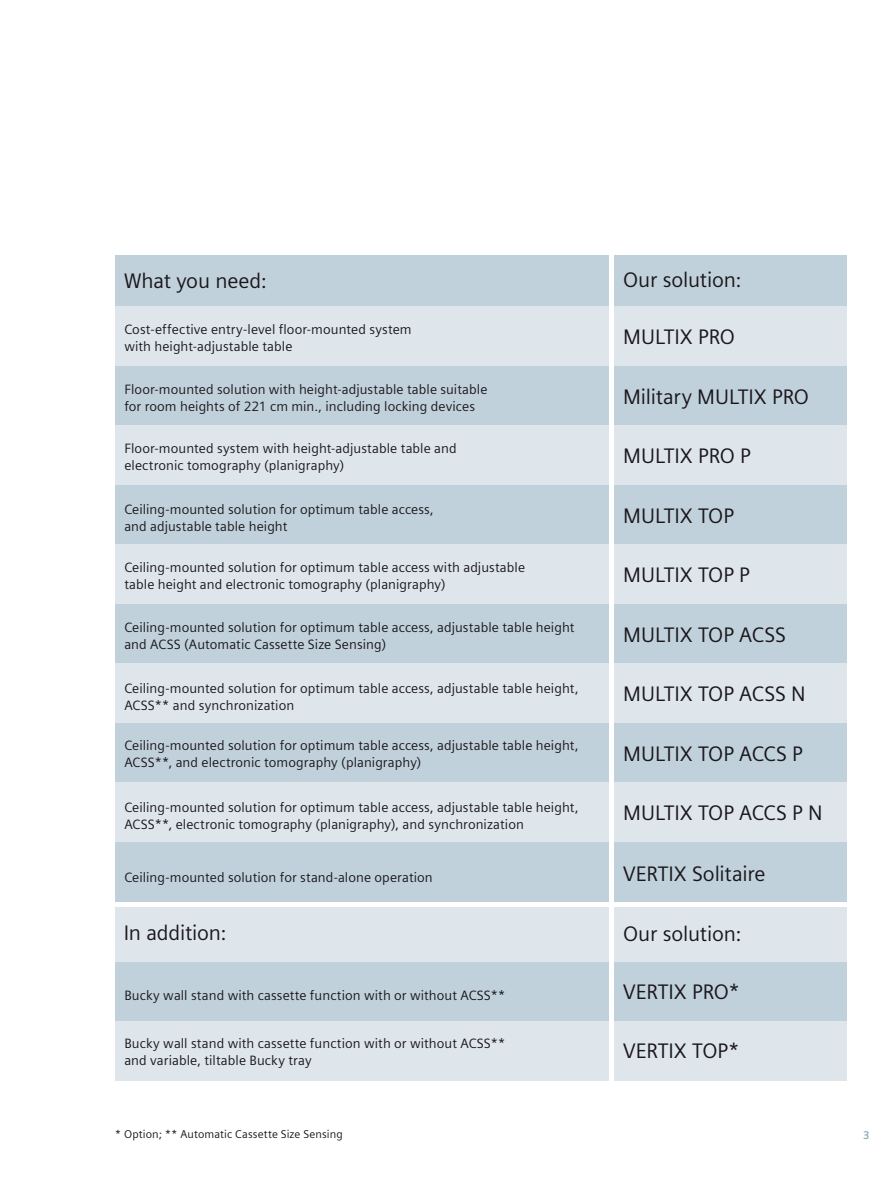
<style>
.page{position:relative;width:893px;height:1191px;background:#fff}
.page>*{position:absolute;margin:0;border:0;box-sizing:border-box;transform-origin:0 0}
.t1{font:21px "Siemens Sans";letter-spacing:-.005em;color:#1a171c}
.t2{font:13.5px/17px "Siemens Sans";letter-spacing:.005em;color:#1a171c}
.t3{font:11.25px "Siemens Sans";letter-spacing:.01em;color:#1a171c}
.t4{font:700 11.25px "Siemens Sans";color:#91acbc}
</style>
<div class="page">
<div style="left:115px;top:255px;width:731px;height:51px;background:#c1d1db"></div>
<div style="left:115px;top:366px;width:731px;height:59px;background:#c1d1db"></div>
<div style="left:115px;top:485px;width:731px;height:59px;background:#c1d1db"></div>
<div style="left:115px;top:604px;width:731px;height:59px;background:#c1d1db"></div>
<div style="left:115px;top:723px;width:731px;height:59px;background:#c1d1db"></div>
<div style="left:115px;top:842px;width:731px;height:59px;background:#c1d1db"></div>
<div style="left:115px;top:961px;width:731px;height:59px;background:#c1d1db"></div>
<div style="left:115px;top:306px;width:731px;height:60px;background:#dee6ec"></div>
<div style="left:115px;top:425px;width:731px;height:60px;background:#dee6ec"></div>
<div style="left:115px;top:544px;width:731px;height:60px;background:#dee6ec"></div>
<div style="left:115px;top:663px;width:731px;height:60px;background:#dee6ec"></div>
<div style="left:115px;top:782px;width:731px;height:60px;background:#dee6ec"></div>
<div style="left:115px;top:907px;width:731px;height:54px;background:#dee6ec"></div>
<div style="left:115px;top:1020px;width:731px;height:60px;background:#dee6ec"></div>
<hr style="left:610px;top:237px;width:4px;height:922px;background:#fff">
<h1 class="t1" style="left:124px;top:269px;width:144px">What you need:</h1>
<h1 class="t1" style="left:623px;top:268px;width:119px">Our solution:</h1>
<p class="t2" style="left:124px;top:320px;width:289px">Cost-effective entry-level floor-mounted system with height-adjustable table</p>
<h1 class="t1" style="left:623px;top:325px;width:113px">MULTIX PRO</h1>
<p class="t2" style="left:124px;top:381px;width:365px">Floor-mounted solution with height-adjustable table suitable for room heights of 221 cm min., including locking devices</p>
<h1 class="t1" style="left:623px;top:385px;width:187px">Military MULTIX PRO</h1>
<p class="t2" style="left:124px;top:440px;width:334px">Floor-mounted system with height-adjustable table and electronic tomography (planigraphy)</p>
<h1 class="t1" style="left:623px;top:444px;width:129px">MULTIX PRO P</h1>
<p class="t2" style="left:124px;top:500px;width:311px">Ceiling-mounted solution for optimum table access, and adjustable table height</p>
<h1 class="t1" style="left:623px;top:504px;width:112px">MULTIX TOP</h1>
<p class="t2" style="left:124px;top:558px;width:402px">Ceiling-mounted solution for optimum table access with adjustable table height and electronic tomography (planigraphy)</p>
<h1 class="t1" style="left:623px;top:563px;width:128px">MULTIX TOP P</h1>
<p class="t2" style="left:124px;top:619px;width:452px">Ceiling-mounted solution for optimum table access, adjustable table height and ACSS (Automatic Cassette Size Sensing)</p>
<h1 class="t1" style="left:623px;top:623px;width:164px">MULTIX TOP ACSS</h1>
<p class="t2" style="left:124px;top:680px;width:456px">Ceiling-mounted solution for optimum table access, adjustable table height,<br>ACSS** and synchronization</p>
<h1 class="t1" style="left:623px;top:681px;width:184px">MULTIX TOP ACSS N</h1>
<p class="t2" style="left:124px;top:737px;width:456px">Ceiling-mounted solution for optimum table access, adjustable table height,<br>ACSS**, and electronic tomography (planigraphy)</p>
<h1 class="t1" style="left:623px;top:742px;width:181px">MULTIX TOP ACCS P</h1>
<p class="t2" style="left:124px;top:799px;width:456px">Ceiling-mounted solution for optimum table access, adjustable table height,<br>ACSS**, electronic tomography (planigraphy), and synchronization</p>
<h1 class="t1" style="left:623px;top:801px;width:201px">MULTIX TOP ACCS P N</h1>
<p class="t2" style="left:124px;top:869px;width:310px">Ceiling-mounted solution for stand-alone operation</p>
<h1 class="t1" style="left:623px;top:861px;width:144px">VERTIX Solitaire</h1>
<h1 class="t1" style="left:124px;top:921px;width:104px">In addition:</h1>
<h1 class="t1" style="left:623px;top:921px;width:119px">Our solution:</h1>
<p class="t2" style="left:124px;top:987px;width:383px">Bucky wall stand with cassette function with or without ACSS**</p>
<h1 class="t1" style="left:623px;top:979px;width:119px">VERTIX PRO*</h1>
<p class="t2" style="left:124px;top:1035px;width:383px">Bucky wall stand with cassette function with or without ACSS** and variable, tiltable Bucky tray</p>
<h1 class="t1" style="left:623px;top:1039px;width:118px">VERTIX TOP*</h1>
<p class="t3" style="left:115px;top:1127px;width:230px">* Option; ** Automatic Cassette Size Sensing</p>
<p class="t4" style="left:863px;top:1128px;width:8px">3</p>
</div>
